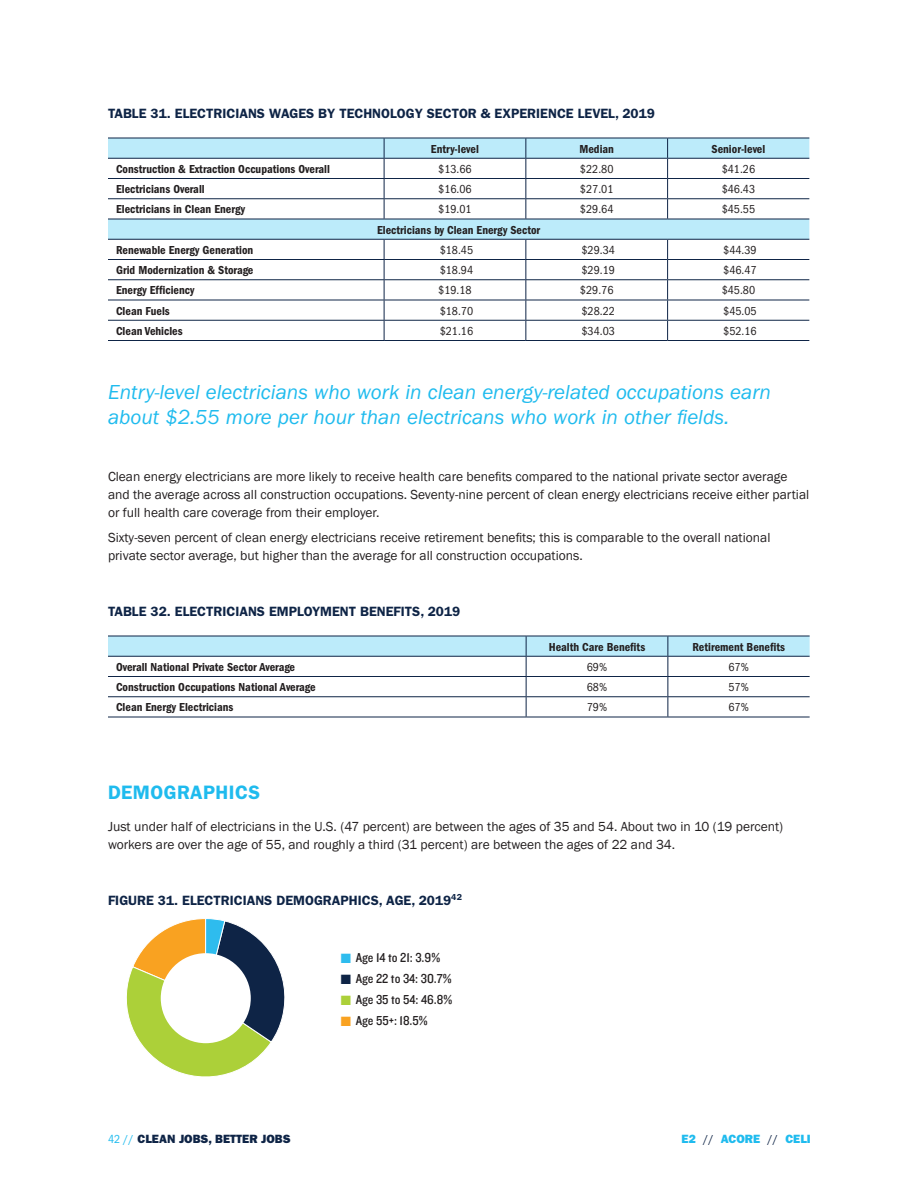
<style>
.page{position:relative;width:918px;height:1188px;background:#fff}
.page>*{position:absolute;margin:0;border:0;box-sizing:border-box;transform-origin:0 0}
.t1{font:italic 21px/25.5px "Franklin Gothic";color:#1fbbee}
.t2{font:600 19.5px "Franklin Gothic";letter-spacing:.02em;color:#1fbbee}
.t3{font:13.5px/18px "Franklin Gothic";color:#231f20}
.t4{font:600 13.5px "Franklin Gothic";color:#0e2446}
.t5{font:13.5px "Knockout 30 Junior Welterwt";color:#231f20}
.t6{font:600 condensed 12px "Franklin Gothic";color:#231f20}
.t7{font:condensed 12px "Franklin Gothic";color:#231f20}
.t8{font:800 12px "Franklin Gothic";color:#0e2446}
.t9{font:800 12px "Franklin Gothic";color:#1fbbee}
.s1{color:#2ebcee}
.s2{color:#0e2446}
.s3{color:#acd039}
.s4{color:#f9a221}
.s5{font-weight:400;font-stretch:condensed;color:#1fbbee}
.s6{font-weight:400;font-stretch:condensed;color:#0e2446}
</style>
<div class="page">
<svg style="left:108px;top:139px;width:701px;height:100px"></svg>
<hr style="left:108px;top:138px;width:276px;height:1px;background:#0e2446">
<hr style="left:384px;top:138px;width:142px;height:1px;background:#0e2446">
<hr style="left:526px;top:138px;width:142px;height:1px;background:#0e2446">
<hr style="left:668px;top:138px;width:141px;height:1px;background:#0e2446">
<hr style="left:108px;top:158px;width:276px;height:1px;background:#0e2446">
<hr style="left:384px;top:158px;width:142px;height:1px;background:#0e2446">
<hr style="left:526px;top:158px;width:142px;height:1px;background:#0e2446">
<hr style="left:668px;top:158px;width:141px;height:1px;background:#0e2446">
<hr style="left:108px;top:178px;width:276px;height:1px;background:#0e2446">
<hr style="left:384px;top:178px;width:142px;height:1px;background:#0e2446">
<hr style="left:526px;top:178px;width:142px;height:1px;background:#0e2446">
<hr style="left:668px;top:178px;width:141px;height:1px;background:#0e2446">
<hr style="left:108px;top:198px;width:276px;height:1px;background:#0e2446">
<hr style="left:384px;top:198px;width:142px;height:1px;background:#0e2446">
<svg style="left:384px;top:138px;width:1px;height:81px"></svg>
<hr style="left:526px;top:198px;width:142px;height:1px;background:#0e2446">
<svg style="left:525px;top:138px;width:1px;height:81px"></svg>
<hr style="left:668px;top:198px;width:141px;height:1px;background:#0e2446">
<svg style="left:667px;top:138px;width:1px;height:81px"></svg>
<hr style="left:108px;top:219px;width:276px;height:1px;background:#0e2446">
<hr style="left:384px;top:219px;width:142px;height:1px;background:#0e2446">
<hr style="left:526px;top:219px;width:142px;height:1px;background:#0e2446">
<hr style="left:668px;top:219px;width:141px;height:1px;background:#0e2446">
<hr style="left:108px;top:239px;width:276px;height:1px;background:#0e2446">
<hr style="left:384px;top:239px;width:142px;height:1px;background:#0e2446">
<hr style="left:526px;top:239px;width:142px;height:1px;background:#0e2446">
<hr style="left:668px;top:239px;width:141px;height:1px;background:#0e2446">
<hr style="left:108px;top:259px;width:276px;height:1px;background:#0e2446">
<hr style="left:384px;top:259px;width:142px;height:1px;background:#0e2446">
<hr style="left:526px;top:259px;width:142px;height:1px;background:#0e2446">
<hr style="left:668px;top:259px;width:141px;height:1px;background:#0e2446">
<hr style="left:108px;top:279px;width:276px;height:1px;background:#0e2446">
<hr style="left:384px;top:279px;width:142px;height:1px;background:#0e2446">
<hr style="left:526px;top:279px;width:142px;height:1px;background:#0e2446">
<hr style="left:668px;top:279px;width:141px;height:1px;background:#0e2446">
<hr style="left:108px;top:300px;width:276px;height:1px;background:#0e2446">
<hr style="left:384px;top:300px;width:142px;height:1px;background:#0e2446">
<hr style="left:526px;top:300px;width:142px;height:1px;background:#0e2446">
<hr style="left:668px;top:300px;width:141px;height:1px;background:#0e2446">
<hr style="left:108px;top:320px;width:276px;height:1px;background:#0e2446">
<hr style="left:384px;top:320px;width:142px;height:1px;background:#0e2446">
<svg style="left:384px;top:240px;width:1px;height:100px"></svg>
<hr style="left:526px;top:320px;width:142px;height:1px;background:#0e2446">
<svg style="left:525px;top:240px;width:1px;height:100px"></svg>
<hr style="left:668px;top:320px;width:141px;height:1px;background:#0e2446">
<svg style="left:667px;top:240px;width:1px;height:100px"></svg>
<hr style="left:108px;top:340px;width:276px;height:1px;background:#0e2446">
<hr style="left:384px;top:340px;width:142px;height:1px;background:#0e2446">
<hr style="left:526px;top:340px;width:142px;height:1px;background:#0e2446">
<hr style="left:668px;top:340px;width:141px;height:1px;background:#0e2446">
<svg style="left:108px;top:636px;width:702px;height:81px"></svg>
<hr style="left:108px;top:717px;width:418px;height:1px;background:#0e2446">
<hr style="left:526px;top:717px;width:142px;height:1px;background:#0e2446">
<hr style="left:668px;top:717px;width:142px;height:1px;background:#0e2446">
<svg style="left:126px;top:918px;width:159px;height:159px"></svg>
<div style="left:161px;top:953px;width:90px;height:90px;background:#fff;border-radius:50%"></div>
<p class="t4" style="left:108px;top:106px;width:548px">TABLE 31. ELECTRICIANS WAGES BY TECHNOLOGY SECTOR &amp; EXPERIENCE LEVEL, 2019</p>
<p class="t6" style="left:431px;top:142px;width:50px">Entry-level</p>
<p class="t6" style="left:579px;top:142px;width:36px">Median</p>
<p class="t6" style="left:712px;top:142px;width:55px">Senior-level</p>
<p class="t6" style="left:116px;top:162px;width:215px">Construction &amp; Extraction Occupations Overall</p>
<p class="t7" style="left:438px;top:162px;width:35px">$13.66</p>
<p class="t7" style="left:580px;top:162px;width:35px">$22.80</p>
<p class="t7" style="left:722px;top:162px;width:35px">$41.26</p>
<p class="t6" style="left:116px;top:182px;width:90px">Electricians Overall</p>
<p class="t7" style="left:438px;top:182px;width:35px">$16.06</p>
<p class="t7" style="left:580px;top:182px;width:35px">$27.01</p>
<p class="t7" style="left:722px;top:182px;width:35px">$46.43</p>
<p class="t6" style="left:116px;top:203px;width:131px">Electricians in Clean Energy</p>
<p class="t7" style="left:438px;top:203px;width:35px">$19.01</p>
<p class="t7" style="left:580px;top:203px;width:35px">$29.64</p>
<p class="t7" style="left:722px;top:203px;width:35px">$45.55</p>
<p class="t6" style="left:377px;top:223px;width:165px">Electricians by Clean Energy Sector</p>
<p class="t6" style="left:116px;top:243px;width:139px">Renewable Energy Generation</p>
<p class="t7" style="left:440px;top:243px;width:35px">$18.45</p>
<p class="t7" style="left:581px;top:243px;width:35px">$29.34</p>
<p class="t7" style="left:723px;top:243px;width:35px">$44.39</p>
<p class="t6" style="left:116px;top:263px;width:139px">Grid Modernization &amp; Storage</p>
<p class="t7" style="left:440px;top:263px;width:35px">$18.94</p>
<p class="t7" style="left:581px;top:263px;width:35px">$29.19</p>
<p class="t7" style="left:723px;top:263px;width:35px">$46.47</p>
<p class="t6" style="left:116px;top:284px;width:80px">Energy Efficiency</p>
<p class="t7" style="left:438px;top:284px;width:35px">$19.18</p>
<p class="t7" style="left:580px;top:284px;width:35px">$29.76</p>
<p class="t7" style="left:722px;top:284px;width:35px">$45.80</p>
<p class="t6" style="left:116px;top:304px;width:55px">Clean Fuels</p>
<p class="t7" style="left:440px;top:304px;width:35px">$18.70</p>
<p class="t7" style="left:581px;top:304px;width:35px">$28.22</p>
<p class="t7" style="left:723px;top:304px;width:35px">$45.05</p>
<p class="t6" style="left:116px;top:324px;width:68px">Clean Vehicles</p>
<p class="t7" style="left:440px;top:324px;width:35px">$21.16</p>
<p class="t7" style="left:581px;top:324px;width:35px">$34.03</p>
<p class="t7" style="left:723px;top:324px;width:35px">$52.16</p>
<h1 class="t1" style="left:108px;top:379px;width:665px">Entry-level electricians who work in clean energy-related occupations earn about $2.55 more per hour than electricans who work in other fields.</h1>
<p class="t3" style="left:108px;top:468px;width:703px">Clean energy electricians are more likely to receive health care benefits compared to the national private sector average and the average across all construction occupations. Seventy-nine percent of clean energy electricians receive either partial or full health care coverage from their employer.</p>
<p class="t3" style="left:108px;top:529px;width:664px">Sixty-seven percent of clean energy electricians receive retirement benefits; this is comparable to the overall national private sector average, but higher than the average for all construction occupations.</p>
<p class="t4" style="left:108px;top:604px;width:354px">TABLE 32. ELECTRICIANS EMPLOYMENT BENEFITS, 2019</p>
<p class="t6" style="left:549px;top:640px;width:98px">Health Care Benefits</p>
<p class="t6" style="left:692px;top:640px;width:94px">Retirement Benefits</p>
<p class="t6" style="left:116px;top:660px;width:181px">Overall National Private Sector Average</p>
<p class="t7" style="left:587px;top:660px;width:22px">69%</p>
<p class="t7" style="left:729px;top:660px;width:22px">67%</p>
<p class="t6" style="left:116px;top:680px;width:201px">Construction Occupations National Average</p>
<p class="t7" style="left:587px;top:680px;width:22px">68%</p>
<p class="t7" style="left:729px;top:680px;width:22px">57%</p>
<p class="t6" style="left:116px;top:701px;width:119px">Clean Energy Electricians</p>
<p class="t7" style="left:587px;top:701px;width:22px">79%</p>
<p class="t7" style="left:729px;top:701px;width:22px">67%</p>
<h2 class="t2" style="left:108px;top:781px;width:154px">DEMOGRAPHICS</h2>
<p class="t3" style="left:108px;top:817px;width:677px">Just under half of electricians in the U.S. (47 percent) are between the ages of 35 and 54. About two in 10 (19 percent) workers are over the age of 55, and roughly a third (31 percent) are between the ages of 22 and 34.</p>
<p class="t4" style="left:108px;top:892px;width:355px">FIGURE 31. ELECTRICIANS DEMOGRAPHICS, AGE, 2019<sup>42</sup></p>
<p class="t5" style="left:341px;top:949px;width:101px"><span class="s1">■</span> Age 14 to 21: 3.9%</p>
<p class="t5" style="left:341px;top:970px;width:112px"><span class="s2">■</span> Age 22 to 34: 30.7%</p>
<p class="t5" style="left:341px;top:991px;width:113px"><span class="s3">■</span> Age 35 to 54: 46.8%</p>
<p class="t5" style="left:341px;top:1012px;width:89px"><span class="s4">■</span> Age 55+: 18.5%</p>
<p class="t8" style="left:108px;top:1132px;width:184px"><span class="s5">42 //</span> CLEAN JOBS, BETTER JOBS</p>
<p class="t9" style="left:681px;top:1132px;width:131px">E2 <span class="s6">//</span> ACORE <span class="s6">//</span> CELI</p>
</div>
